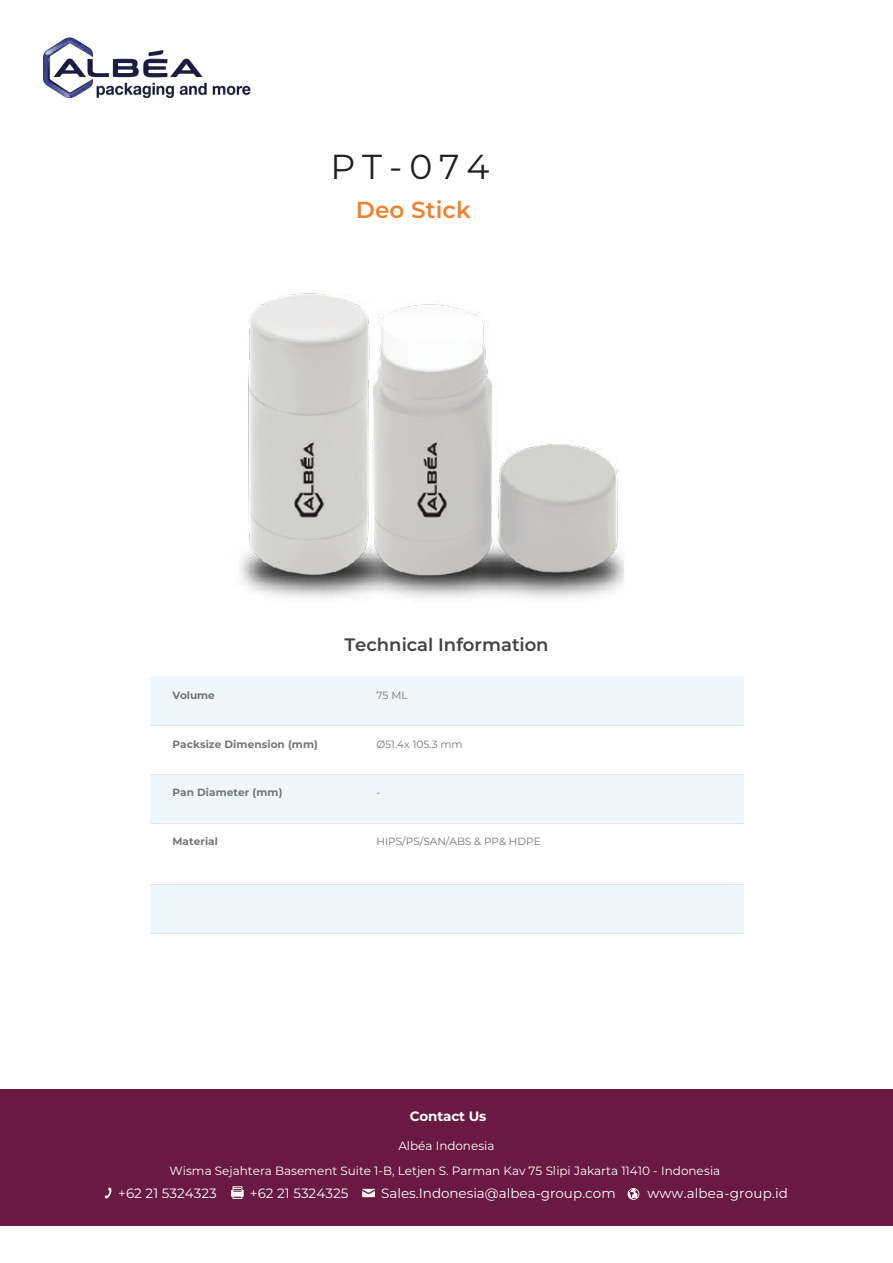
<style>
.page{position:relative;width:893px;height:1263px;background:#fff}
.page>*{position:absolute;margin:0;border:0;box-sizing:border-box;transform-origin:0 0}
.t1{font:34.65px "Montserrat";color:#231f20}
.t2{font:600 23.1px "Montserrat";letter-spacing:.005em;color:#ee8232}
.t3{font:600 18px "Montserrat";color:#424243}
.t4{font:13.5px "Montserrat";color:#fff}
.t5{font:700 13.5px "Montserrat";letter-spacing:-.01em;color:#fff}
.t6{font:12px/24.6px "Montserrat";color:#fff;text-align:center}
.t7{font:700 10.5px "Montserrat";letter-spacing:.01em;color:#747578}
.t8{font:10.5px "Montserrat";color:#747578}
</style>
<div class="page">
<img style="left:44px;top:37px;width:206px;height:60px">
<div style="left:0;top:1089px;width:893px;height:137px;background:#691942"></div>
<svg style="left:104px;top:1187px;width:8px;height:12px"></svg>
<svg style="left:362px;top:1189px;width:13px;height:8px"></svg>
<svg style="left:231px;top:1186px;width:13px;height:13px"></svg>
<svg style="left:628px;top:1188px;width:11px;height:12px"></svg>
<div style="left:150px;top:676px;width:149px;height:49px;background:#eff6fc"></div>
<div style="left:299px;top:676px;width:445px;height:49px;background:#eff6fc"></div>
<hr style="left:150px;top:725px;width:148px;height:1px;background:#e9e6de">
<hr style="left:299px;top:725px;width:445px;height:1px;background:#e9e6de">
<div style="left:150px;top:774px;width:149px;height:49px;background:#eff6fc"></div>
<div style="left:299px;top:774px;width:445px;height:49px;background:#eff6fc"></div>
<hr style="left:150px;top:774px;width:148px;height:1px;background:#e9e6de">
<hr style="left:299px;top:774px;width:445px;height:1px;background:#e9e6de">
<hr style="left:150px;top:823px;width:148px;height:1px;background:#e9e6de">
<hr style="left:299px;top:823px;width:445px;height:1px;background:#e9e6de">
<div style="left:150px;top:884px;width:149px;height:49px;background:#eff6fc"></div>
<div style="left:299px;top:884px;width:445px;height:49px;background:#eff6fc"></div>
<hr style="left:150px;top:884px;width:148px;height:1px;background:#e9e6de">
<hr style="left:299px;top:884px;width:445px;height:1px;background:#e9e6de">
<hr style="left:150px;top:933px;width:148px;height:1px;background:#e9e6de">
<hr style="left:299px;top:933px;width:445px;height:1px;background:#e9e6de">
<img style="left:239px;top:293px;width:385px;height:305px">
<h1 class="t1" style="left:330px;top:143px;width:160px">PT-074</h1>
<h2 class="t2" style="left:356px;top:193px;width:116px">Deo Stick</h2>
<h3 class="t3" style="left:344px;top:631px;width:206px">Technical Information</h3>
<p class="t7" style="left:172px;top:688px;width:44px">Volume</p>
<p class="t8" style="left:376px;top:688px;width:33px">75 ML</p>
<p class="t7" style="left:172px;top:736px;width:147px">Packsize Dimension (mm)</p>
<p class="t8" style="left:376px;top:737px;width:88px">Ø51.4x 105.3 mm</p>
<p class="t7" style="left:172px;top:785px;width:112px">Pan Diameter (mm)</p>
<p class="t8" style="left:376px;top:785px;width:6px">-</p>
<p class="t7" style="left:172px;top:834px;width:47px">Material</p>
<p class="t8" style="left:376px;top:834px;width:166px">HIPS/PS/SAN/ABS &amp; PP&amp; HDPE</p>
<p class="t5" style="left:410px;top:1107px;width:78px">Contact Us</p>
<p class="t6" style="left:170px;top:1133px;width:552px">Albéa Indonesia<br>Wisma Sejahtera Basement Suite 1-B, Letjen S. Parman Kav 75 Slipi Jakarta 11410 - Indonesia</p>
<p class="t4" style="left:118px;top:1184px;width:100px">+62 21 5324323</p>
<p class="t4" style="left:250px;top:1184px;width:100px">+62 21 5324325</p>
<p class="t4" style="left:381px;top:1184px;width:236px">Sales.Indonesia@albea-group.com</p>
<p class="t4" style="left:647px;top:1184px;width:142px">www.albea-group.id</p>
</div>
